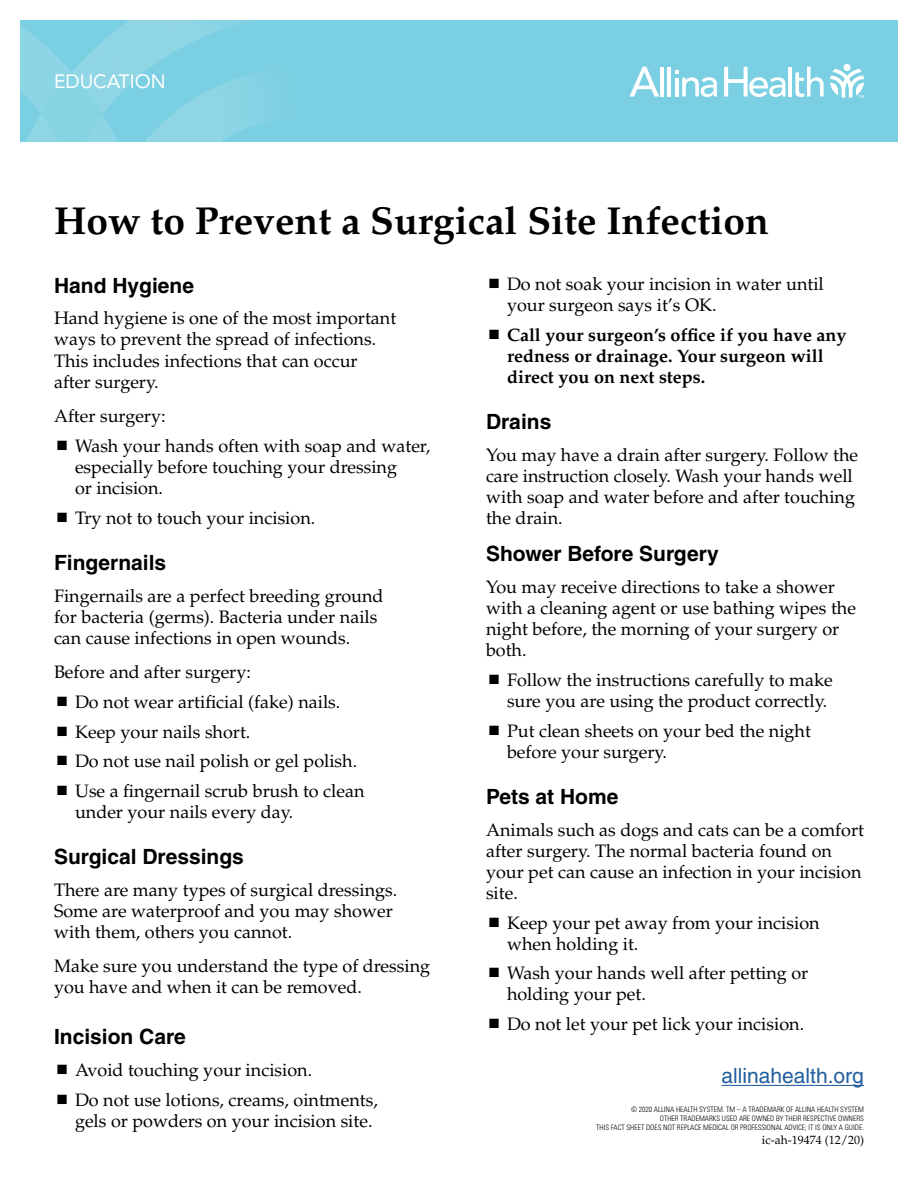
<style>
.page{position:relative;width:918px;height:1188px;background:#fff}
.page>*{position:absolute;margin:0;border:0;box-sizing:border-box;transform-origin:0 0}
.t1{font:700 39px "Palatino";color:#000}
.t2{font:700 21px "Helvetica";color:#000}
.t3{font:21px "Helvetica";color:#215e9e}
.t4{font:19.2px "Avenir LT Std";color:#fff}
.t5{font:18px/21px "Palatino";color:#000}
.t6{font:700 18px/21px "Palatino";color:#000}
.t7{font:12px "Palatino";color:#000}
.t8{font:300 condensed 7.5px/9px "Univers";color:#000;text-align:right}
</style>
<div class="page">
<div style="left:20px;top:20px;width:878px;height:122px;background:#7ad0e2"></div>
<svg style="left:20px;top:20px;width:246px;height:122px"></svg>
<svg style="left:830px;top:69px;width:34px;height:29px"></svg>
<div style="left:844px;top:64px;width:7px;height:7px;background:#fff;border-radius:50%"></div>
<hr style="left:660px;top:67px;width:4px;height:30px;background:#fff">
<hr style="left:667px;top:67px;width:4px;height:30px;background:#fff">
<hr style="left:789px;top:67px;width:3px;height:30px;background:#fff">
<svg style="left:795px;top:67px;width:29px;height:30px"></svg>
<svg style="left:675px;top:71px;width:42px;height:26px"></svg>
<svg style="left:629px;top:67px;width:30px;height:30px"></svg>
<svg style="left:724px;top:67px;width:62px;height:30px"></svg>
<hr style="left:722px;top:1085px;width:142px;height:1px;background:#215e9e">
<p class="t4" style="left:54px;top:70px;width:113px">EDUCATION</p>
<h1 class="t1" style="left:54px;top:198px;width:716px">How to Prevent a Surgical Site Infection</h1>
<p class="t2" style="left:54px;top:272px;width:142px">Hand Hygiene</p>
<p class="t5" style="left:54px;top:308px;width:344px">Hand hygiene is one of the most important ways to prevent the spread of infections.<br>This includes infections that can occur after surgery.</p>
<p class="t5" style="left:75px;top:401px;width:357px;line-height:30px;text-indent:-21px">After surgery:<br>Wash your hands often with soap and water,</p>
<p class="t5" style="left:75px;top:457px;width:324px">especially before touching your dressing or incision.</p>
<p class="t5" style="left:75px;top:507px;width:242px">Try not to touch your incision.</p>
<p class="t2" style="left:54px;top:550px;width:114px">Fingernails</p>
<p class="t5" style="left:54px;top:585px;width:331px">Fingernails are a perfect breeding ground for bacteria (germs). Bacteria under nails can cause infections in open wounds.</p>
<p class="t5" style="left:75px;top:657px;width:291px;line-height:29.7px;text-indent:-21px">Before and after surgery:<br>Do not wear artificial (fake) nails.<br>Keep your nails short.<br>Do not use nail polish or gel polish.<br>Use a fingernail scrub brush to clean</p>
<p class="t5" style="left:75px;top:802px;width:220px">under your nails every day.</p>
<p class="t2" style="left:54px;top:844px;width:191px">Surgical Dressings</p>
<p class="t5" style="left:54px;top:880px;width:345px">There are many types of surgical dressings.<br>Some are waterproof and you may shower with them, others you cannot.</p>
<p class="t5" style="left:54px;top:956px;width:378px">Make sure you understand the type of dressing you have and when it can be removed.</p>
<p class="t2" style="left:54px;top:1024px;width:133px">Incision Care</p>
<p class="t5" style="left:75px;top:1056px;width:304px;line-height:29.7px">Avoid touching your incision.<br>Do not use lotions, creams, ointments,</p>
<p class="t5" style="left:75px;top:1111px;width:299px">gels or powders on your incision site.</p>
<p class="t5" style="left:507px;top:274px;width:318px">Do not soak your incision in water until your surgeon says it’s OK.</p>
<p class="t6" style="left:507px;top:325px;width:341px">Call your surgeon’s office if you have any redness or drainage. Your surgeon will direct you on next steps.</p>
<p class="t2" style="left:486px;top:409px;width:67px">Drains</p>
<p class="t5" style="left:486px;top:445px;width:374px">You may have a drain after surgery. Follow the care instruction closely. Wash your hands well with soap and water before and after touching the drain.</p>
<p class="t2" style="left:486px;top:541px;width:234px">Shower Before Surgery</p>
<p class="t5" style="left:486px;top:577px;width:371px">You may receive directions to take a shower with a cleaning agent or use bathing wipes the night before, the morning of your surgery or both.</p>
<p class="t5" style="left:507px;top:670px;width:327px">Follow the instructions carefully to make sure you are using the product correctly.</p>
<p class="t5" style="left:507px;top:721px;width:305px">Put clean sheets on your bed the night before your surgery.</p>
<p class="t2" style="left:486px;top:784px;width:134px">Pets at Home</p>
<p class="t5" style="left:486px;top:819px;width:380px">Animals such as dogs and cats can be a comfort after surgery. The normal bacteria found on your pet can cause an infection in your incision site.</p>
<p class="t5" style="left:507px;top:912px;width:314px">Keep your pet away from your incision when holding it.</p>
<p class="t5" style="left:507px;top:963px;width:303px">Wash your hands well after petting or holding your pet.</p>
<p class="t5" style="left:507px;top:1014px;width:299px">Do not let your pet lick your incision.</p>
<p class="t3" style="left:722px;top:1064px;width:144px">allinahealth.org</p>
<p class="t8" style="left:596px;top:1105px;width:269px">© 2020 ALLINA HEALTH SYSTEM. TM – A TRADEMARK OF ALLINA HEALTH SYSTEM<br>OTHER TRADEMARKS USED ARE OWNED BY THEIR RESPECTIVE OWNERS<br>THIS FACT SHEET DOES NOT REPLACE MEDICAL OR PROFESSIONAL ADVICE; IT IS ONLY A GUIDE.</p>
<p class="t7" style="left:762px;top:1133px;width:104px">ic-ah-19474 (12/20)</p>
</div>
